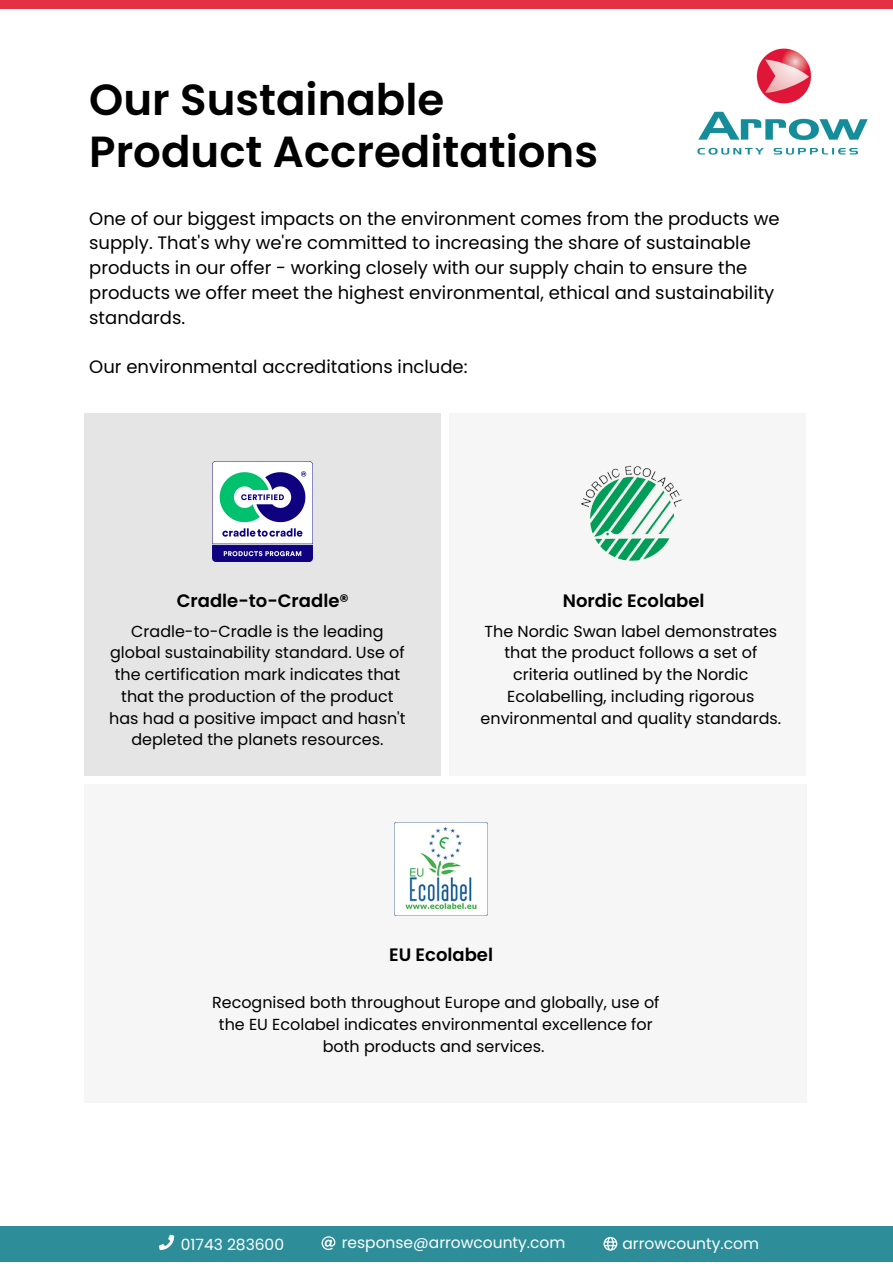
<style>
.page{position:relative;width:893px;height:1264px;background:#fff}
.page>*{position:absolute;margin:0;border:0;box-sizing:border-box;transform-origin:0 0}
.t1{font:600 43.5px/51.8px "Poppins";color:#000}
.t2{font:18px/24.8px "Poppins";color:#000}
.t3{font:600 18px "Poppins";color:#000}
.t4{font:15.9px/21.8px "Poppins";color:#000;text-align:center}
.t5{font:15.45px "Poppins";color:#fff}
</style>
<div class="page">
<div style="left:0;top:0;width:892px;height:9px;background:#e43045"></div>
<div style="left:84px;top:784px;width:722px;height:318px;background:#f6f6f6"></div>
<div style="left:449px;top:413px;width:357px;height:362px;background:#f6f6f6"></div>
<div style="left:84px;top:414px;width:356px;height:362px;background:#e5e5e5"></div>
<img style="left:581px;top:465px;width:101px;height:97px">
<img style="left:213px;top:461px;width:100px;height:101px">
<img style="left:394px;top:822px;width:94px;height:93px">
<img style="left:697px;top:48px;width:171px;height:107px">
<div style="left:0;top:1226px;width:892px;height:36px;background:#2d8e99"></div>
<svg style="left:603px;top:1236px;width:14px;height:14px"></svg>
<svg style="left:321px;top:1236px;width:14px;height:13px"></svg>
<svg style="left:159px;top:1234px;width:15px;height:15px"></svg>
<h1 class="t1" style="left:89px;top:74px;width:510px">Our Sustainable<br>Product Accreditations</h1>
<p class="t2" style="left:89px;top:206px;width:692px">One of our biggest impacts on the environment comes from the products we supply. That's why we're committed to increasing the share of sustainable products in our offer - working closely with our supply chain to ensure the products we offer meet the highest environmental, ethical and sustainability standards.</p>
<p class="t2" style="left:89px;top:354px;width:380px">Our environmental accreditations include:</p>
<p class="t3" style="left:177px;top:588px;width:173px">Cradle-to-Cradle®</p>
<p class="t4" style="left:109px;top:620px;width:298px">Cradle-to-Cradle is the leading global sustainability standard. Use of the certification mark indicates that that the production of the product has had a positive impact and hasn't depleted the planets resources.</p>
<p class="t3" style="left:563px;top:588px;width:143px">Nordic Ecolabel</p>
<p class="t4" style="left:480px;top:620px;width:302px">The Nordic Swan label demonstrates that the product follows a set of criteria outlined by the Nordic Ecolabelling, including rigorous environmental and quality standards.</p>
<p class="t3" style="left:389px;top:941px;width:105px">EU Ecolabel</p>
<p class="t4" style="left:212px;top:991px;width:449px">Recognised both throughout Europe and globally, use of the EU Ecolabel indicates environmental excellence for both products and services.</p>
<p class="t5" style="left:181px;top:1233px;width:105px">01743 283600</p>
<p class="t5" style="left:342px;top:1231px;width:225px">response@arrowcounty.com</p>
<p class="t5" style="left:622px;top:1232px;width:138px">arrowcounty.com</p>
</div>
